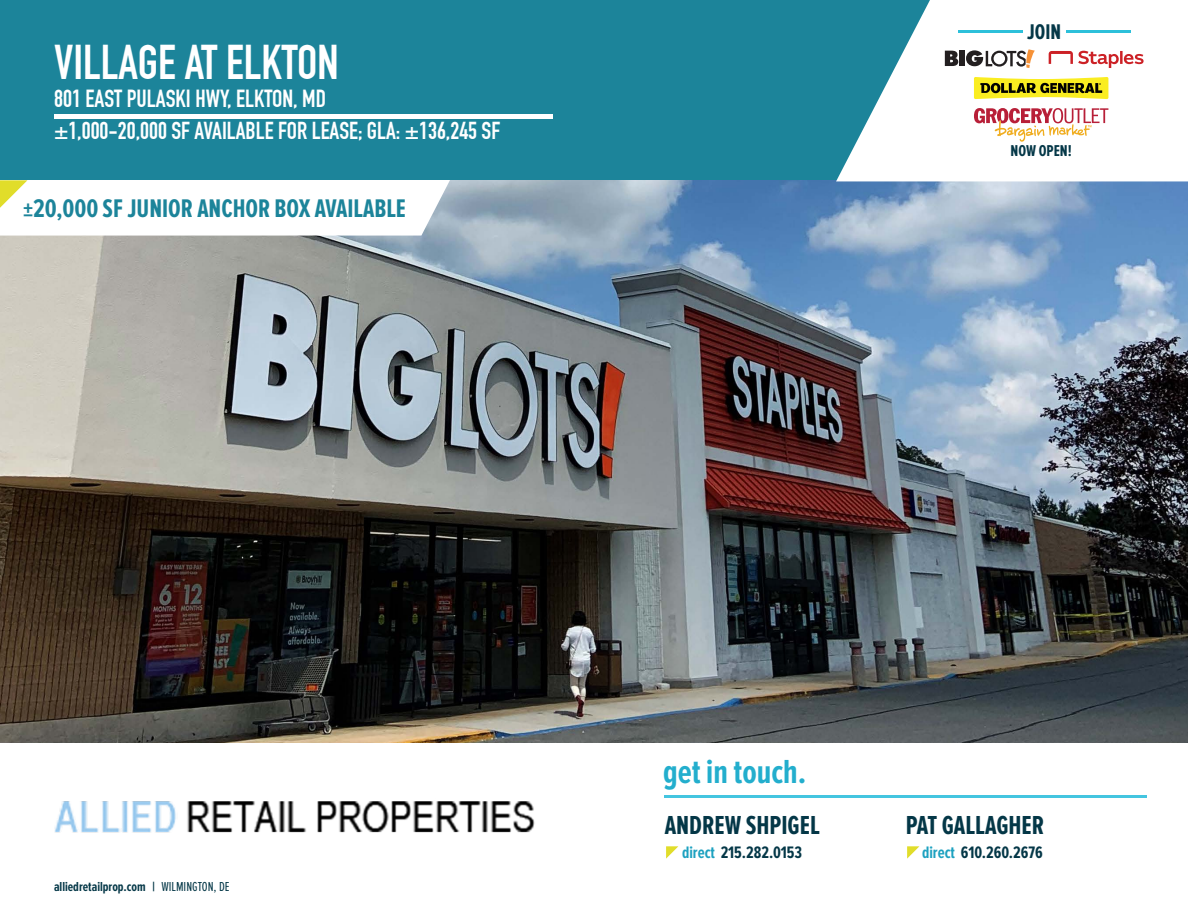
<style>
.page{position:relative;width:1188px;height:918px;background:#fff}
.page>*{position:absolute;margin:0;border:0;box-sizing:border-box;transform-origin:0 0}
.t1{font:47.7px "DIN Engschrift";color:#fff}
.t2{font:700 34.65px "Proxima Nova Ex Cn";color:#23aecd}
.t3{font:700 27px "Proxima Nova Ex Cn";color:#043747}
.t4{font:700 26.4px "Proxima Nova Ex Cn";color:#1c849a}
.t5{font:24.15px "DIN Engschrift";color:#fff}
.t6{font:24px "DIN Engschrift";color:#fff}
.t7{font:700 22.05px "Proxima Nova Ex Cn";color:#043747}
.t8{font:700 17.25px "Proxima Nova Ex Cn";color:#043747}
.t9{font:700 16.35px "Proxima Nova Ex Cn";color:#043747}
.t10{font:700 13.5px "Proxima Nova Ex Cn";color:#043747}
.s1{font-weight:400}
.s2{color:#1da1c0}
</style>
<div class="page">
<img style="left:0;top:180px;width:1188px;height:562px">
<div style="left:0;top:0;width:1188px;height:180px;background:#1c849a"></div>
<svg style="left:836px;top:0;width:352px;height:181px;fill:#fff"></svg>
<hr style="left:1066px;top:30px;width:64px;height:3px;background:#2dc0da">
<hr style="left:958px;top:30px;width:65px;height:3px;background:#2dc0da">
<hr style="left:54px;top:114px;width:498px;height:4px;background:#fff">
<hr style="left:665px;top:795px;width:482px;height:3px;background:#44c5e0">
<svg style="left:0;top:180px;width:450px;height:56px"></svg>
<svg style="left:945px;top:51px;width:13px;height:15px"></svg>
<div style="left:959px;top:51px;width:6px;height:15px;background:#231f20"></div>
<svg style="left:966px;top:49px;width:69px;height:19px"></svg>
<svg style="left:907px;top:846px;width:12px;height:13px"></svg>
<svg style="left:666px;top:846px;width:12px;height:13px"></svg>
<svg style="left:974px;top:108px;width:134px;height:34px;background:#edc6c0"></svg>
<svg style="left:1049px;top:51px;width:95px;height:17px;background:#eeb8ba"></svg>
<svg style="left:974px;top:77px;width:134px;height:22px;background:#bdb430"></svg>
<img style="left:54px;top:801px;width:481px;height:32px">
<h1 class="t1" style="left:54px;top:34px;width:286px">VILLAGE AT ELKTON</h1>
<p class="t5" style="left:54px;top:85px;width:274px">801 EAST PULASKI HWY, ELKTON, MD</p>
<p class="t6" style="left:54px;top:117px;width:448px">±1,000-20,000 SF AVAILABLE FOR LEASE; GLA: ±136,245 SF</p>
<p class="t4" style="left:23px;top:194px;width:384px">±20,000 SF JUNIOR ANCHOR BOX AVAILABLE</p>
<p class="t7" style="left:1027px;top:20px;width:35px">JOIN</p>
<p class="t9" style="left:1011px;top:142px;width:63px">NOW OPEN!</p>
<p class="t10" style="left:54px;top:879px;width:177px">alliedretailprop.com | <span class="s1">WILMINGTON, DE</span></p>
<h2 class="t2" style="left:663px;top:752px;width:145px">get in touch.</h2>
<p class="t3" style="left:665px;top:810px;width:157px">ANDREW SHPIGEL</p>
<p class="t8" style="left:682px;top:842px;width:122px"><span class="s2">direct</span> 215.282.0153</p>
<p class="t3" style="left:906px;top:810px;width:140px">PAT GALLAGHER</p>
<p class="t8" style="left:922px;top:842px;width:122px"><span class="s2">direct</span> 610.260.2676</p>
</div>
